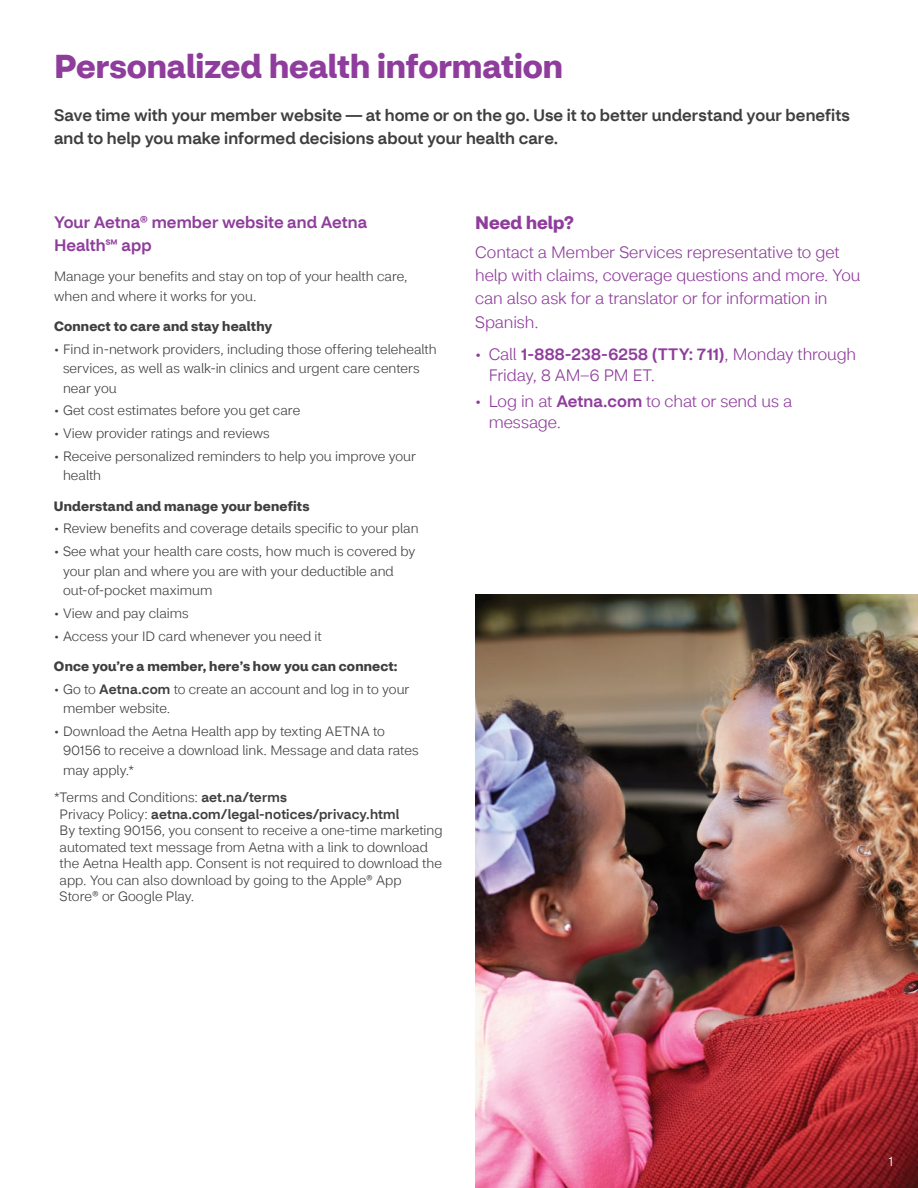
<style>
.page{position:relative;width:918px;height:1188px;background:#fff}
.page>*{position:absolute;margin:0;border:0;box-sizing:border-box;transform-origin:0 0}
.t1{font:700 33px "CVS Health Sans";letter-spacing:-.005em;color:#8f3d9c}
.t2{font:700 18px "CVS Health Sans";color:#8f3d9c}
.t3{font:300 16.5px/23.2px "CVS Health Sans";letter-spacing:-.005em;color:#8f3d9c}
.t4{font:500 16.5px/22.5px "CVS Health Sans";letter-spacing:.005em;color:#3f3f3f}
.t5{font:500 16.5px/22.5px "CVS Health Sans";letter-spacing:.005em;color:#8f3d9c}
.t6{font:300 13.5px/19.5px "CVS Health Sans";color:#3f3f3f}
.t7{font:700 13.5px "CVS Health Sans";letter-spacing:.015em;color:#3f3f3f}
.t8{font:300 13.5px "CVS Health Sans";color:#fff}
.s1{font-weight:500}
</style>
<div class="page">
<img style="left:475px;top:594px;width:443px;height:594px">
<h2 class="t1" style="left:54px;top:46px;width:510px">Personalized health information</h2>
<p class="t4" style="left:54px;top:104px;width:797px">Save time with your member website — at home or on the go. Use it to better understand your benefits and to help you make informed decisions about your health care.</p>
<h3 class="t5" style="left:54px;top:211px;width:315px">Your Aetna® member website and Aetna<br>Health℠ app</h3>
<p class="t6" style="left:54px;top:267px;width:355px">Manage your benefits and stay on top of your health care, when and where it works for you.</p>
<h4 class="t7" style="left:54px;top:318px;width:220px">Connect to care and stay healthy</h4>
<p class="t6" style="left:63px;top:339px;width:375px;text-indent:-9px">• Find in-network providers, including those offering telehealth services, as well as walk-in clinics and urgent care centers near you</p>
<p class="t6" style="left:54px;top:401px;width:248px">• Get cost estimates before you get care</p>
<p class="t6" style="left:54px;top:424px;width:217px">• View provider ratings and reviews</p>
<p class="t6" style="left:63px;top:446px;width:355px;text-indent:-9px">• Receive personalized reminders to help you improve your health</p>
<h4 class="t7" style="left:54px;top:497px;width:257px">Understand and manage your benefits</h4>
<p class="t6" style="left:54px;top:519px;width:366px">• Review benefits and coverage details specific to your plan</p>
<p class="t6" style="left:63px;top:542px;width:354px;text-indent:-9px">• See what your health care costs, how much is covered by your plan and where you are with your deductible and out-of-pocket maximum</p>
<p class="t6" style="left:54px;top:603px;width:136px">• View and pay claims</p>
<p class="t6" style="left:54px;top:626px;width:269px">• Access your ID card whenever you need it</p>
<h4 class="t7" style="left:54px;top:658px;width:345px">Once you’re a member, here’s how you can connect:</h4>
<p class="t6" style="left:63px;top:679px;width:348px;text-indent:-9px">• Go to <span class="s1">Aetna.com</span> to create an account and log in to your member website.</p>
<p class="t6" style="left:63px;top:721px;width:357px;text-indent:-9px">• Download the Aetna Health app by texting AETNA to<br>90156 to receive a download link. Message and data rates may apply.*</p>
<p class="t6" style="left:60px;top:789px;width:385px;line-height:16.5px;text-indent:-6px">*Terms and Conditions: <span class="s1">aet.na/terms<br></span>Privacy Policy: <span class="s1">aetna.com/legal-notices/privacy.html<br></span>By texting 90156, you consent to receive a one-time marketing automated text message from Aetna with a link to download the Aetna Health app. Consent is not required to download the app. You can also download by going to the Apple® App Store® or Google Play.</p>
<h3 class="t2" style="left:475px;top:212px;width:100px">Need help?</h3>
<p class="t3" style="left:475px;top:241px;width:387px">Contact a Member Services representative to get help with claims, coverage questions and more. You can also ask for a translator or for information in Spanish.</p>
<p class="t3" style="left:489px;top:343px;width:369px;line-height:21px;text-indent:-14px">• Call <span class="s1">1-888-238-6258 (TTY: 711)</span>, Monday through<br>Friday, 8 AM–6 PM ET.</p>
<p class="t3" style="left:489px;top:391px;width:305px;line-height:21px;text-indent:-14px">• Log in at <span class="s1">Aetna.com</span> to chat or send us a message.</p>
<p class="t8" style="left:889px;top:1153px;width:6px">1</p>
</div>
